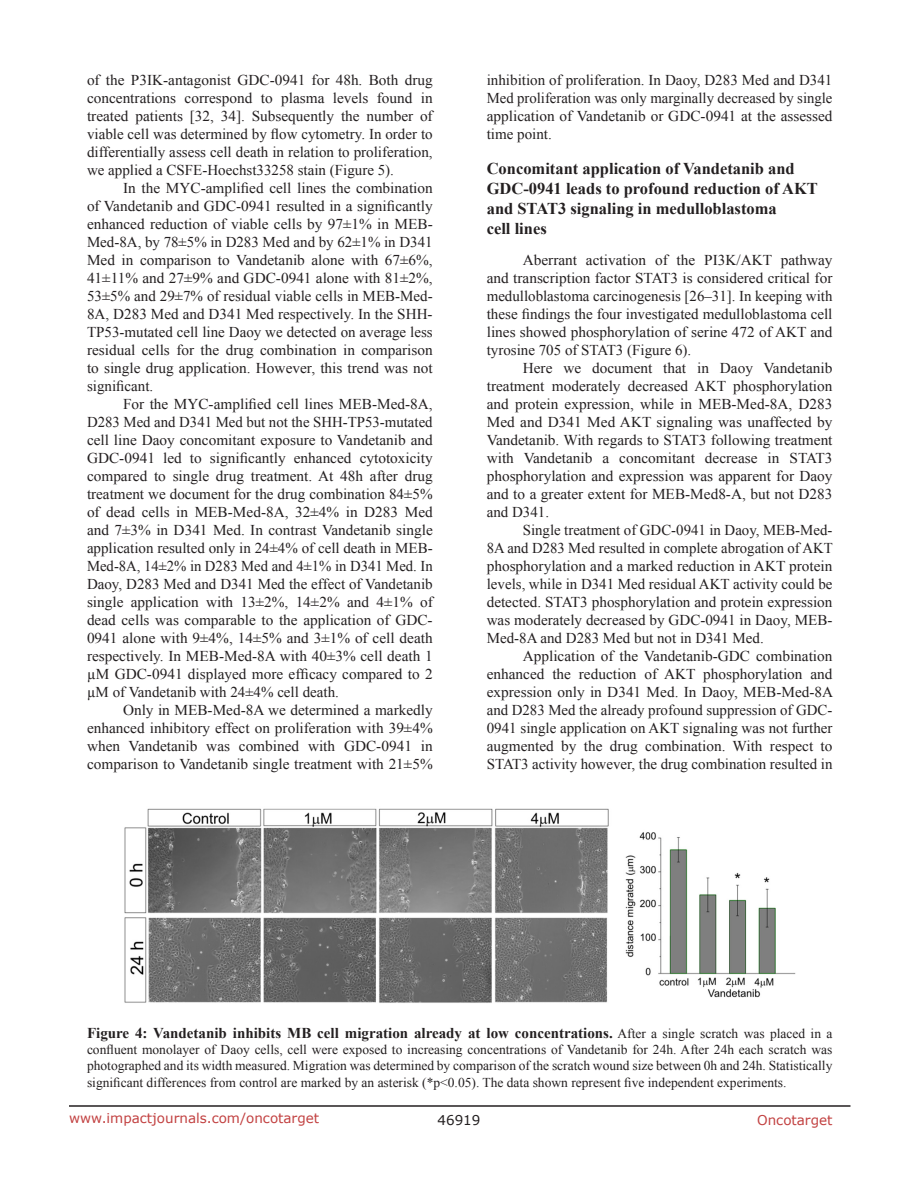
<style>
.page{position:relative;width:918px;height:1188px;background:#fff}
.page>*{position:absolute;margin:0;border:0;box-sizing:border-box;transform-origin:0 0}
.SubHeading{font:700 16.5px/19.8px "Times New Roman";color:#231f20}
.BodyText{font:15px/18px "Times New Roman";color:#231f20;text-align:justify}
.figuretext{font:700 15px "Times New Roman";color:#231f20}
.figuretext-2{font:13.5px/16.2px "Times New Roman";color:#231f20;text-align:justify}
.t1{font:13.5px "Verdana";color:#c24141}
.t2{font:13.5px "Verdana";color:#231f20}
.s1{font-weight:400;font-size:13.5px}
</style>
<div class="page">
<hr style="left:69px;top:1105px;width:781px;height:2px;background:#231f20">
<img style="left:124px;top:808px;width:672px;height:195px">
<p class="BodyText" style="left:87px;top:71px;width:347px">of the P3IK-antagonist GDC-0941 for 48h. Both drug concentrations correspond to plasma levels found in treated patients [32, 34]. Subsequently the number of viable cell was determined by flow cytometry. In order to differentially assess cell death in relation to proliferation, we applied a CSFE-Hoechst33258 stain (Figure 5).</p>
<p class="BodyText" style="left:87px;top:179px;width:347px;text-indent:36px">In the MYC-amplified cell lines the combination of Vandetanib and GDC-0941 resulted in a significantly enhanced reduction of viable cells by 97±1% in MEB-Med-8A, by 78±5% in D283 Med and by 62±1% in D341<br>Med in comparison to Vandetanib alone with 67±6%, 41±11% and 27±9% and GDC-0941 alone with 81±2%, 53±5% and 29±7% of residual viable cells in MEB-Med-8A, D283 Med and D341 Med respectively. In the SHH-TP53-mutated cell line Daoy we detected on average less residual cells for the drug combination in comparison to single drug application. However, this trend was not significant.</p>
<p class="BodyText" style="left:87px;top:395px;width:347px;text-indent:36px">For the MYC-amplified cell lines MEB-Med-8A, D283 Med and D341 Med but not the SHH-TP53-mutated cell line Daoy concomitant exposure to Vandetanib and GDC-0941 led to significantly enhanced cytotoxicity compared to single drug treatment. At 48h after drug treatment we document for the drug combination 84±5% of dead cells in MEB-Med-8A, 32±4% in D283 Med and 7±3% in D341 Med. In contrast Vandetanib single application resulted only in 24±4% of cell death in MEB-Med-8A, 14±2% in D283 Med and 4±1% in D341 Med. In Daoy, D283 Med and D341 Med the effect of Vandetanib single application with 13±2%, 14±2% and 4±1% of dead cells was comparable to the application of GDC-0941 alone with 9±4%, 14±5% and 3±1% of cell death respectively. In MEB-Med-8A with 40±3% cell death 1 µM GDC-0941 displayed more efficacy compared to 2 µM of Vandetanib with 24±4% cell death.</p>
<p class="BodyText" style="left:87px;top:701px;width:347px;text-indent:36px">Only in MEB-Med-8A we determined a markedly enhanced inhibitory effect on proliferation with 39±4% when Vandetanib was combined with GDC-0941 in comparison to Vandetanib single treatment with 21±5%</p>
<p class="BodyText" style="left:487px;top:71px;width:347px">inhibition of proliferation. In Daoy, D283 Med and D341<br>Med proliferation was only marginally decreased by single application of Vandetanib or GDC-0941 at the assessed time point.</p>
<p class="SubHeading" style="left:487px;top:158px;width:333px">Concomitant application of Vandetanib and GDC-0941 leads to profound reduction of AKT and STAT3 signaling in medulloblastoma<br>cell lines</p>
<p class="BodyText" style="left:487px;top:251px;width:347px;text-indent:36px">Aberrant activation of the PI3K/AKT pathway and transcription factor STAT3 is considered critical for medulloblastoma carcinogenesis [26–31]. In keeping with these findings the four investigated medulloblastoma cell lines showed phosphorylation of serine 472 of AKT and tyrosine 705 of STAT3 (Figure 6).</p>
<p class="BodyText" style="left:487px;top:359px;width:347px;text-indent:36px">Here we document that in Daoy Vandetanib treatment moderately decreased AKT phosphorylation and protein expression, while in MEB-Med-8A, D283<br>Med and D341 Med AKT signaling was unaffected by Vandetanib. With regards to STAT3 following treatment with Vandetanib a concomitant decrease in STAT3 phosphorylation and expression was apparent for Daoy and to a greater extent for MEB-Med8-A, but not D283 and D341.</p>
<p class="BodyText" style="left:487px;top:521px;width:348px;text-indent:36px">Single treatment of GDC-0941 in Daoy, MEB-Med-8A and D283 Med resulted in complete abrogation of AKT phosphorylation and a marked reduction in AKT protein levels, while in D341 Med residual AKT activity could be detected. STAT3 phosphorylation and protein expression was moderately decreased by GDC-0941 in Daoy, MEB-Med-8A and D283 Med but not in D341 Med.</p>
<p class="BodyText" style="left:487px;top:647px;width:348px;text-indent:36px">Application of the Vandetanib-GDC combination enhanced the reduction of AKT phosphorylation and expression only in D341 Med. In Daoy, MEB-Med-8A and D283 Med the already profound suppression of GDC-0941 single application on AKT signaling was not further augmented by the drug combination. With respect to STAT3 activity however, the drug combination resulted in</p>
<p class="figuretext" style="left:87px;top:1023px;width:747px">Figure 4: Vandetanib inhibits MB cell migration already at low concentrations. <span class="s1">After a single scratch was placed in a</span></p>
<p class="figuretext-2" style="left:87px;top:1041px;width:747px">confluent monolayer of Daoy cells, cell were exposed to increasing concentrations of Vandetanib for 24h. After 24h each scratch was photographed and its width measured. Migration was determined by comparison of the scratch wound size between 0h and 24h. Statistically significant differences from control are marked by an asterisk (*p&lt;0.05). The data shown represent five independent experiments.</p>
<p class="t1" style="left:69px;top:1110px;width:252px">www.impactjournals.com/oncotarget</p>
<p class="t2" style="left:438px;top:1111px;width:44px">46919</p>
<p class="t1" style="left:757px;top:1111px;width:77px">Oncotarget</p>
</div>
